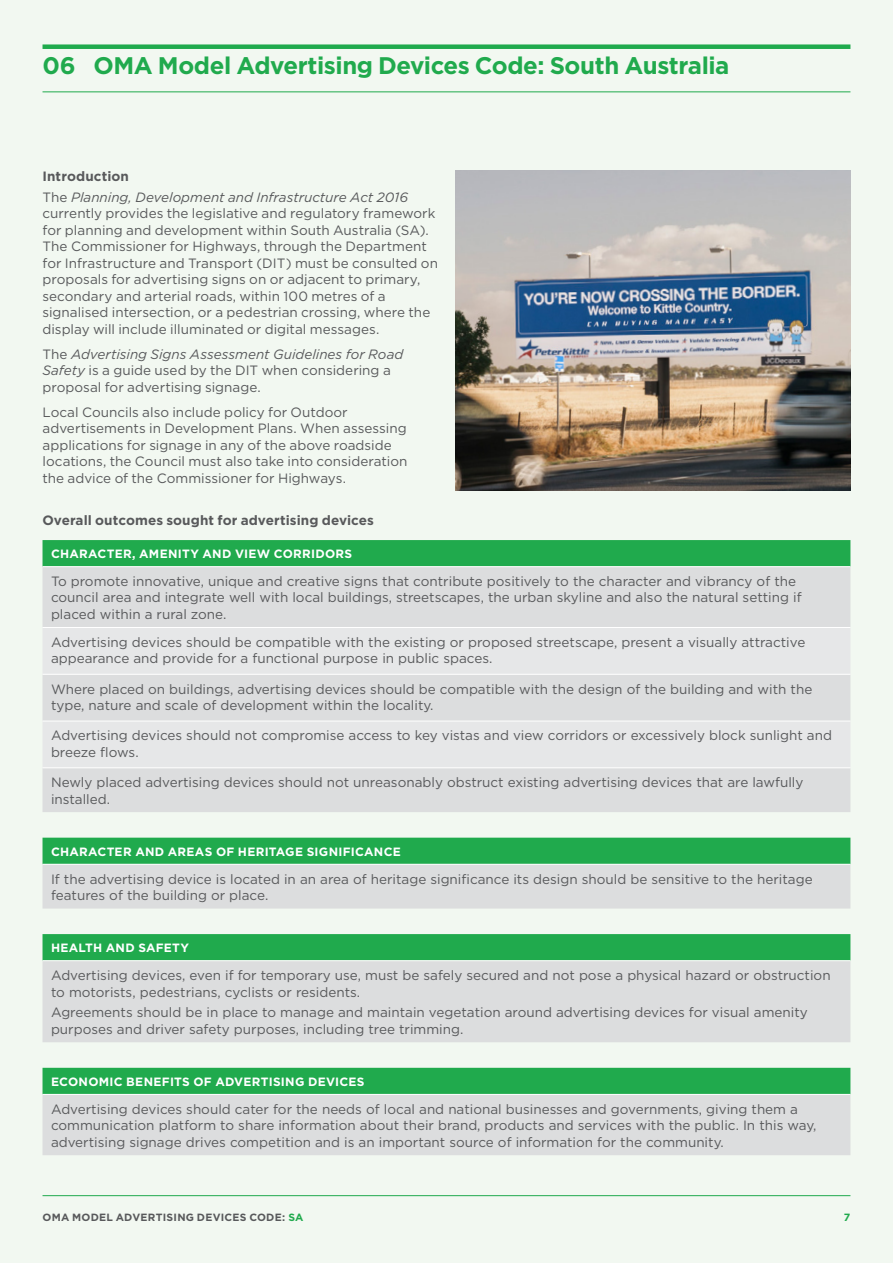
<style>
.page{position:relative;width:893px;height:1263px;background:#f2f8f1}
.page>*{position:absolute;margin:0;border:0;box-sizing:border-box;transform-origin:0 0}
.t1{font:700 24px "Gotham";letter-spacing:-.02em;color:#20aa4d}
.t2{font:13.5px/16.5px "Gotham";color:#58595b}
.t3{font:italic 13.5px/20.7px "Gotham";color:#58595b}
.t4{font:700 13.5px "Gotham";letter-spacing:.005em;color:#58595b}
.t5{font:700 12px "Gotham";letter-spacing:.02em;color:#fff}
.t6{font:700 10.5px "Gotham";letter-spacing:.025em;color:#58595b}
.t7{font:700 10.5px "Gotham";color:#20aa4d}
.s1{font-weight:700;font-style:normal}
.s2{font-style:normal}
.s3{font-style:italic}
.s4{color:#20aa4d}
</style>
<div class="page">
<hr style="left:43px;top:1195px;width:807px;height:1px;background:#20aa4d">
<div style="left:43px;top:44px;width:807px;height:5px;background:#20aa4d"></div>
<hr style="left:43px;top:91px;width:807px;height:1px;background:#20aa4d">
<div style="left:43px;top:540px;width:807px;height:26px;background:#20aa4d"></div>
<svg style="left:43px;top:567px;width:807px;height:588px;fill:#dcddde"></svg>
<svg style="left:43px;top:628px;width:807px;height:139px;background:#e2e3e4"></svg>
<hr style="left:43px;top:566px;width:807px;height:1px;background:#fff">
<hr style="left:43px;top:864px;width:807px;height:1px;background:#fff">
<hr style="left:43px;top:960px;width:807px;height:1px;background:#fff">
<hr style="left:43px;top:1094px;width:807px;height:1px;background:#fff">
<hr style="left:43px;top:627px;width:807px;height:1px;background:#fff">
<hr style="left:43px;top:674px;width:807px;height:1px;background:#fff">
<hr style="left:43px;top:721px;width:807px;height:1px;background:#fff">
<hr style="left:43px;top:767px;width:807px;height:1px;background:#fff">
<img style="left:455px;top:170px;width:395px;height:321px">
<h1 class="t1" style="left:43px;top:50px;width:688px">06 OMA Model Advertising Devices Code: South Australia</h1>
<p class="t3" style="left:43px;top:165px;width:367px"><span class="s1">Introduction<br></span><span class="s2">The</span> Planning, Development and Infrastructure Act 2016</p>
<p class="t2" style="left:43px;top:205px;width:397px">currently provides the legislative and regulatory framework for planning and development within South Australia (SA).<br>The Commissioner for Highways, through the Department for Infrastructure and Transport (DIT) must be consulted on proposals for advertising signs on or adjacent to primary, secondary and arterial roads, within 100 metres of a signalised intersection, or a pedestrian crossing, where the display will include illuminated or digital messages.</p>
<p class="t2" style="left:43px;top:345px;width:362px">The <span class="s3">Advertising Signs Assessment Guidelines for Road<br>Safety</span> is a guide used by the DIT when considering a proposal for advertising signage.</p>
<p class="t2" style="left:43px;top:403px;width:366px">Local Councils also include policy for Outdoor advertisements in Development Plans. When assessing applications for signage in any of the above roadside locations, the Council must also take into consideration the advice of the Commissioner for Highways.</p>
<p class="t4" style="left:43px;top:512px;width:333px">Overall outcomes sought for advertising devices</p>
<p class="t5" style="left:51px;top:546px;width:303px">CHARACTER, AMENITY AND VIEW CORRIDORS</p>
<p class="t2" style="left:51px;top:573px;width:752px">To promote innovative, unique and creative signs that contribute positively to the character and vibrancy of the council area and integrate well with local buildings, streetscapes, the urban skyline and also the natural setting if placed within a rural zone.</p>
<p class="t2" style="left:51px;top:633px;width:756px">Advertising devices should be compatible with the existing or proposed streetscape, present a visually attractive appearance and provide for a functional purpose in public spaces.</p>
<p class="t2" style="left:51px;top:680px;width:763px">Where placed on buildings, advertising devices should be compatible with the design of the building and with the type, nature and scale of development within the locality.</p>
<p class="t2" style="left:51px;top:727px;width:782px">Advertising devices should not compromise access to key vistas and view corridors or excessively block sunlight and breeze flows.</p>
<p class="t2" style="left:51px;top:774px;width:754px">Newly placed advertising devices should not unreasonably obstruct existing advertising devices that are lawfully installed.</p>
<p class="t5" style="left:51px;top:843px;width:351px">CHARACTER AND AREAS OF HERITAGE SIGNIFICANCE</p>
<p class="t2" style="left:51px;top:870px;width:763px">If the advertising device is located in an area of heritage significance its design should be sensitive to the heritage features of the building or place.</p>
<p class="t5" style="left:51px;top:940px;width:140px">HEALTH AND SAFETY</p>
<p class="t2" style="left:51px;top:967px;width:781px">Advertising devices, even if for temporary use, must be safely secured and not pose a physical hazard or obstruction to motorists, pedestrians, cyclists or residents.</p>
<p class="t2" style="left:51px;top:1004px;width:758px">Agreements should be in place to manage and maintain vegetation around advertising devices for visual amenity purposes and driver safety purposes, including tree trimming.</p>
<p class="t5" style="left:51px;top:1074px;width:315px">ECONOMIC BENEFITS OF ADVERTISING DEVICES</p>
<p class="t2" style="left:51px;top:1100px;width:767px">Advertising devices should cater for the needs of local and national businesses and governments, giving them a communication platform to share information about their brand, products and services with the public. In this way, advertising signage drives competition and is an important source of information for the community.</p>
<p class="t6" style="left:43px;top:1210px;width:263px">OMA MODEL ADVERTISING DEVICES CODE: <span class="s4">SA</span></p>
<p class="t7" style="left:844px;top:1210px;width:8px">7</p>
</div>
